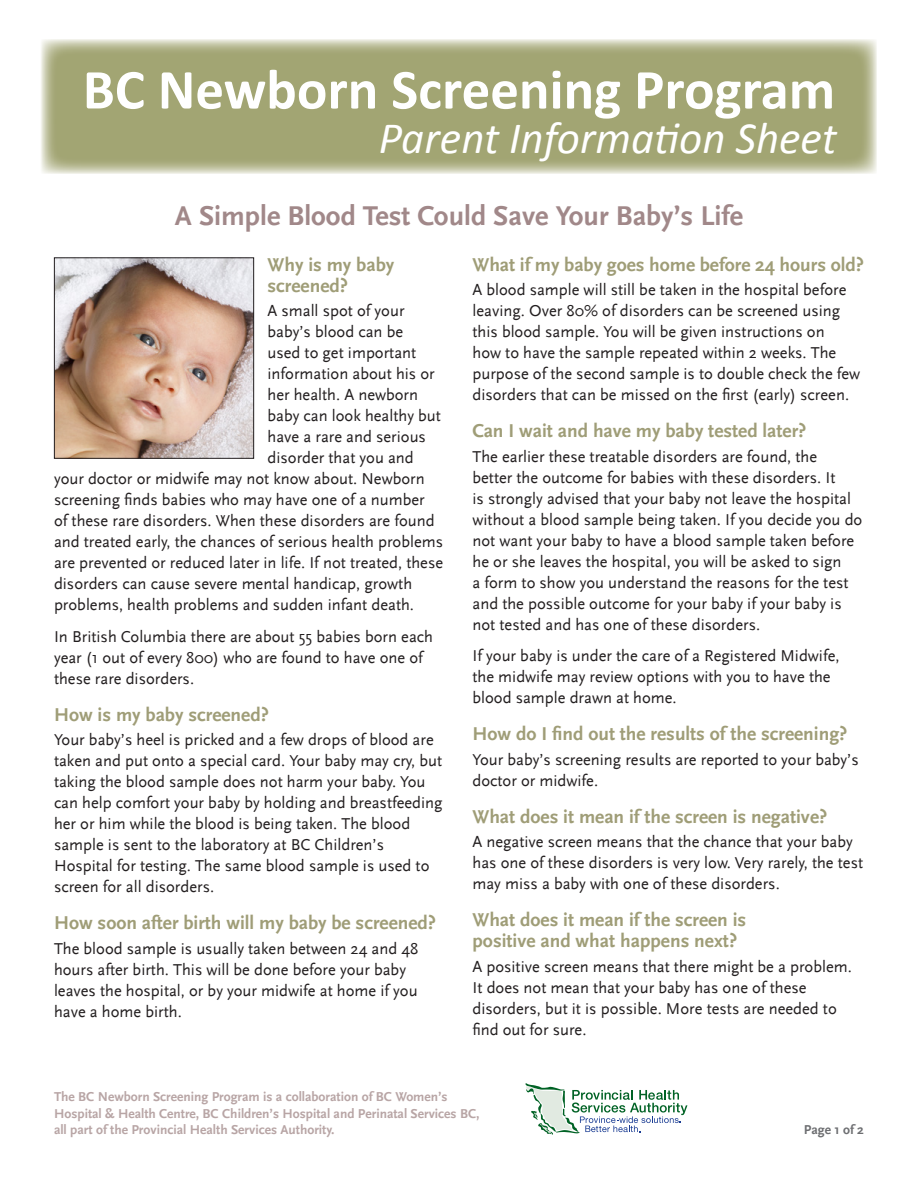
<style>
.page{position:relative;width:918px;height:1188px;background:#fff}
.page>*{position:absolute;margin:0;border:0;box-sizing:border-box;transform-origin:0 0}
.t1{font:700 57px "Calibri";color:#fff}
.t2{font:italic 45px "Calibri";color:#fff}
.subhead{font:700 28.5px "Scala Sans";color:#a18889}
.Body_subhead{font:700 19.5px/21px "Scala Sans";color:#9f9d77}
.Body_text_first_afte{font:16.5px/21px "Scala Sans";color:#231f20}
.Body_text{font:16.5px/21px "Scala Sans";color:#231f20}
.t3{font:700 13.5px/16.5px "Scala Sans";color:#b8a5a5}
.Folio{font:700 13.5px "Scala Sans";color:#6d6e71}
</style>
<div class="page">
<svg style="left:525px;top:1083px;width:162px;height:52px"></svg>
<svg style="left:41px;top:39px;width:836px;height:135px;background:#a9ac7e"></svg>
<img style="left:56px;top:259px;width:196px;height:198px">
<div style="left:54px;top:257px;width:200px;height:202px;border:1px solid #231f20"></div>
<p class="t1" style="left:83px;top:53px;width:754px">BC Newborn Screening Program</p>
<p class="t2" style="left:379px;top:111px;width:460px">Parent Information Sheet</p>
<p class="subhead" style="left:175px;top:200px;width:570px">A Simple Blood Test Could Save Your Baby’s Life</p>
<p class="Body_subhead" style="left:268px;top:255px;width:128px">Why is my baby screened?</p>
<p class="Body_text_first_afte" style="left:268px;top:301px;width:139px">A small spot of your</p>
<p class="Body_text_first_afte" style="left:268px;top:322px;width:137px">baby’s blood can be</p>
<p class="Body_text_first_afte" style="left:268px;top:343px;width:150px">used to get important</p>
<p class="Body_text_first_afte" style="left:268px;top:364px;width:169px">information about his or</p>
<p class="Body_text_first_afte" style="left:268px;top:385px;width:152px">her health. A newborn</p>
<p class="Body_text_first_afte" style="left:268px;top:406px;width:175px">baby can look healthy but</p>
<p class="Body_text_first_afte" style="left:268px;top:427px;width:160px">have a rare and serious</p>
<p class="Body_text_first_afte" style="left:268px;top:448px;width:148px">disorder that you and</p>
<p class="Body_text_first_afte" style="left:54px;top:469px;width:372px">your doctor or midwife may not know about. Newborn</p>
<p class="Body_text_first_afte" style="left:54px;top:490px;width:372px">screening finds babies who may have one of a number</p>
<p class="Body_text_first_afte" style="left:54px;top:511px;width:382px">of these rare disorders. When these disorders are found</p>
<p class="Body_text_first_afte" style="left:54px;top:532px;width:391px">and treated early, the chances of serious health problems</p>
<p class="Body_text_first_afte" style="left:54px;top:553px;width:391px">are prevented or reduced later in life. If not treated, these</p>
<p class="Body_text_first_afte" style="left:54px;top:574px;width:360px">disorders can cause severe mental handicap, growth</p>
<p class="Body_text_first_afte" style="left:54px;top:595px;width:362px">problems, health problems and sudden infant death.</p>
<p class="Body_text" style="left:54px;top:626px;width:381px">In British Columbia there are about 55 babies born each year (1 out of every 800) who are found to have one of these rare disorders.</p>
<p class="Body_subhead" style="left:54px;top:705px;width:216px">How is my baby screened?</p>
<p class="Body_text_first_afte" style="left:54px;top:730px;width:390px">Your baby’s heel is pricked and a few drops of blood are taken and put onto a special card. Your baby may cry, but taking the blood sample does not harm your baby. You can help comfort your baby by holding and breastfeeding her or him while the blood is being taken. The blood sample is sent to the laboratory at BC Children’s Hospital for testing. The same blood sample is used to screen for all disorders.</p>
<p class="Body_subhead" style="left:54px;top:913px;width:384px">How soon after birth will my baby be screened?</p>
<p class="Body_text_first_afte" style="left:54px;top:938px;width:366px">The blood sample is usually taken between 24 and 48 hours after birth. This will be done before your baby leaves the hospital, or by your midwife at home if you have a home birth.</p>
<p class="Body_subhead" style="left:472px;top:255px;width:393px">What if my baby goes home before 24 hours old?</p>
<p class="Body_text_first_afte" style="left:472px;top:280px;width:389px">A blood sample will still be taken in the hospital before leaving. Over 80% of disorders can be screened using this blood sample. You will be given instructions on<br>how to have the sample repeated within 2 weeks. The purpose of the second sample is to double check the few disorders that can be missed on the first (early) screen.</p>
<p class="Body_subhead" style="left:472px;top:421px;width:335px">Can I wait and have my baby tested later?</p>
<p class="Body_text_first_afte" style="left:472px;top:446px;width:391px">The earlier these treatable disorders are found, the<br>better the outcome for babies with these disorders. It<br>is strongly advised that your baby not leave the hospital without a blood sample being taken. If you decide you do not want your baby to have a blood sample taken before he or she leaves the hospital, you will be asked to sign<br>a form to show you understand the reasons for the test and the possible outcome for your baby if your baby is not tested and has one of these disorders.</p>
<p class="Body_text" style="left:472px;top:646px;width:369px">If your baby is under the care of a Registered Midwife, the midwife may review options with you to have the blood sample drawn at home.</p>
<p class="Body_subhead" style="left:472px;top:724px;width:376px">How do I find out the results of the screening?</p>
<p class="Body_text_first_afte" style="left:472px;top:749px;width:388px">Your baby’s screening results are reported to your baby’s doctor or midwife.</p>
<p class="Body_subhead" style="left:472px;top:807px;width:356px">What does it mean if the screen is negative?</p>
<p class="Body_text_first_afte" style="left:472px;top:832px;width:392px">A negative screen means that the chance that your baby has one of these disorders is very low. Very rarely, the test may miss a baby with one of these disorders.</p>
<p class="Body_subhead" style="left:472px;top:910px;width:275px">What does it mean if the screen is positive and what happens next?</p>
<p class="Body_text_first_afte" style="left:472px;top:956px;width:381px">A positive screen means that there might be a problem.<br>It does not mean that your baby has one of these disorders, but it is possible. More tests are needed to find out for sure.</p>
<p class="t3" style="left:54px;top:1089px;width:427px">The BC Newborn Screening Program is a collaboration of BC Women’s<br>Hospital &amp; Health Centre, BC Children’s Hospital and Perinatal Services BC, all part of the Provincial Health Services Authority.</p>
<p class="Folio" style="left:804px;top:1122px;width:62px">Page 1 of 2</p>
</div>
